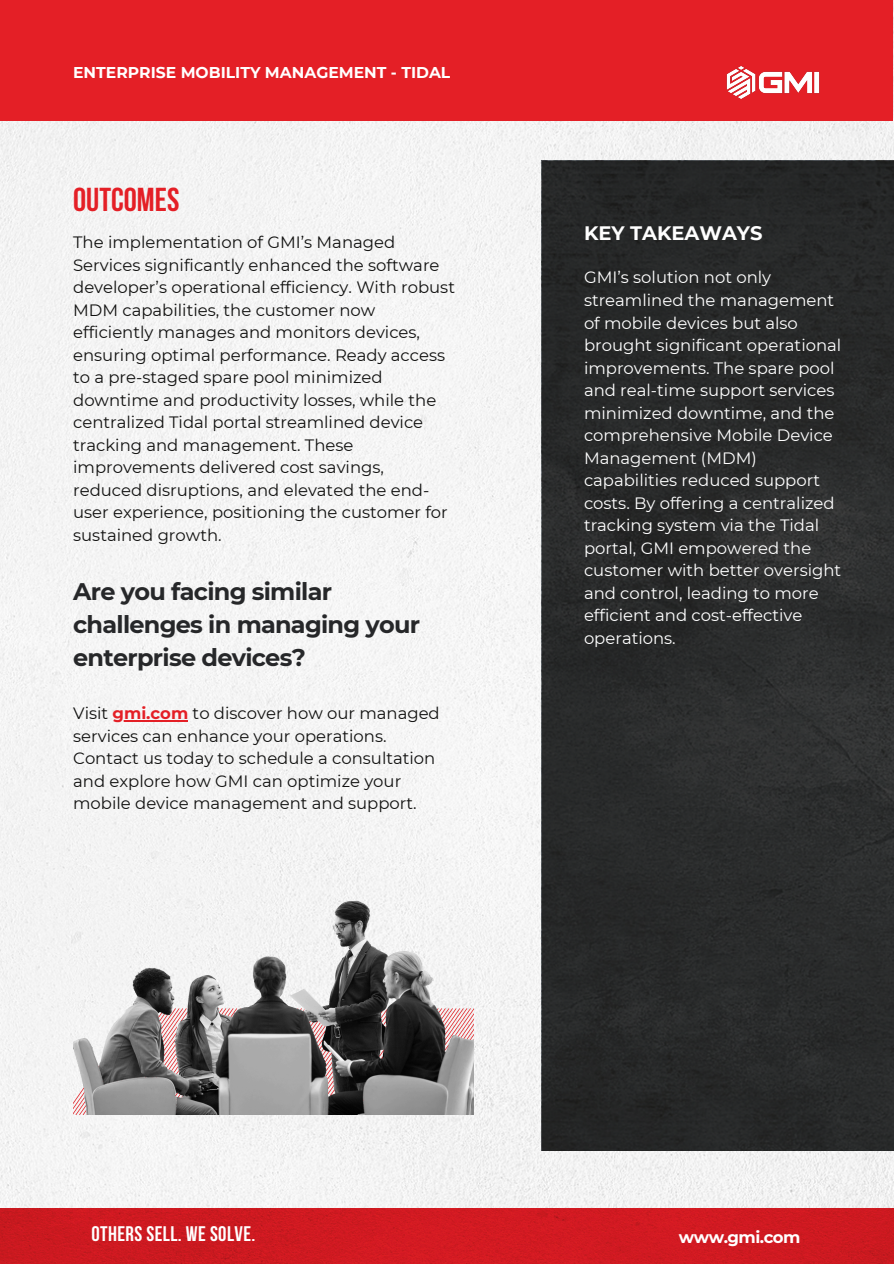
<style>
.page{position:relative;width:894px;height:1264px;background:#fff}
.page>*{position:absolute;margin:0;border:0;box-sizing:border-box;transform-origin:0 0}
.t1{font:700 33px "Bebas Neue";color:#e41f26}
.t2{font:700 24px/32.7px "Montserrat";letter-spacing:-.03em;color:#262729}
.t3{font:700 21px "Bebas Neue";letter-spacing:.02em;color:#fff}
.t4{font:700 19.5px "Montserrat";color:#fff}
.t5{font:16.5px/22.5px "Montserrat";color:#111110}
.t6{font:16.5px/22.5px "Montserrat";color:#fff}
.t7{font:700 16.5px "Montserrat";letter-spacing:-.03em;color:#fff}
.t8{font:700 15.6px "Montserrat";color:#fff}
.s1{font-weight:700;color:#e41f26}
</style>
<div class="page">
<div style="left:0;top:0;width:893px;height:1208px;background:#f4f4f4"></div>
<img style="left:0;top:1208px;width:893px;height:55px">
<div style="left:1px;top:0;width:892px;height:121px;background:#e41f26"></div>
<img style="left:726px;top:66px;width:92px;height:33px">
<div style="left:541px;top:161px;width:352px;height:989px;background:#282a2a"></div>
<hr style="left:112px;top:720px;width:76px;height:1px;background:#e41f26">
<img style="left:73px;top:898px;width:400px;height:216px">
<p class="t8" style="left:73px;top:63px;width:378px">ENTERPRISE MOBILITY MANAGEMENT - TIDAL</p>
<p class="t1" style="left:73px;top:186px;width:108px">OUTCOMES</p>
<h2 class="t5" style="left:73px;top:231px;width:383px">The implementation of GMI’s Managed Services significantly enhanced the software developer’s operational efficiency. With robust MDM capabilities, the customer now efficiently manages and monitors devices, ensuring optimal performance. Ready access to a pre-staged spare pool minimized downtime and productivity losses, while the centralized Tidal portal streamlined device tracking and management. These improvements delivered cost savings, reduced disruptions, and elevated the end&shy;user experience, positioning the customer for sustained growth.</h2>
<p class="t2" style="left:73px;top:575px;width:348px">Are you facing similar challenges in managing your enterprise devices?</p>
<p class="t5" style="left:73px;top:702px;width:368px">Visit <span class="s1">gmi.com</span> to discover how our managed</p>
<p class="t5" style="left:73px;top:724px;width:363px">services can enhance your operations.<br>Contact us today to schedule a consultation and explore how GMI can optimize your mobile device management and support.</p>
<h1 class="t4" style="left:584px;top:221px;width:180px">KEY TAKEAWAYS</h1>
<p class="t6" style="left:584px;top:266px;width:259px">GMI’s solution not only streamlined the management of mobile devices but also brought significant operational improvements. The spare pool and real-time support services minimized downtime, and the comprehensive Mobile Device<br>Management (MDM) capabilities reduced support costs. By offering a centralized tracking system via the Tidal portal, GMI empowered the customer with better oversight and control, leading to more efficient and cost-effective operations.</p>
<h4 class="t3" style="left:91px;top:1225px;width:165px">OTHERS SELL. WE SOLVE.</h4>
<p class="t7" style="left:678px;top:1226px;width:123px">www.gmi.com</p>
</div>
